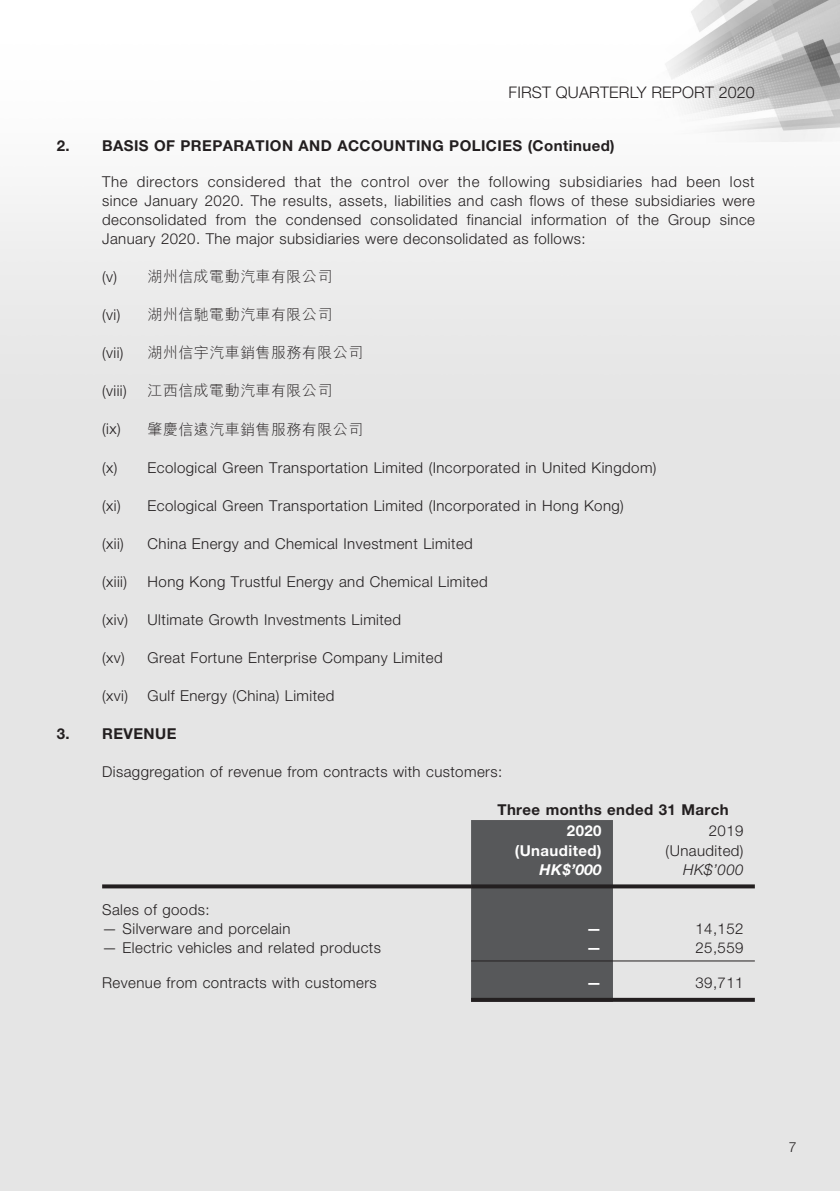
<style>
.page{position:relative;width:840px;height:1191px;background:#fff}
.page>*{position:absolute;margin:0;border:0;box-sizing:border-box;transform-origin:0 0}
.t1{font:300 16px "Helvetica Neue LT Std";letter-spacing:.01em;color:#231f20}
._06_Notes{font:300 15px/19px "Helvetica Neue LT Std";letter-spacing:.03em;color:#231f20;text-align:justify}
._51_N_Table_txt{font:300 15px "Helvetica Neue LT Std";letter-spacing:.03em;color:#231f20}
._06_Notes-2{font:300 15px "M Hei HK";letter-spacing:.03em;color:#231f20}
._06_Notes-3{font:700 15px "Helvetica Neue LT Std";letter-spacing:.03em;color:#231f20}
._51_N_Table_txt-2{font:700 15px "Helvetica Neue LT Std";letter-spacing:.03em;color:#231f20}
._51_N_Table_txt-3{font:700 15px "Helvetica Neue LT Std";letter-spacing:.03em;color:#fff}
._51_N_Table_txt-4{font:italic 700 15px "Helvetica Neue LT Std";color:#fff}
._51_N_Table_txt-5{font:italic 300 15px "Helvetica Neue LT Std";color:#231f20}
.t2{font:300 14px "Helvetica Neue LT Std";color:#231f20}
.s1{font-family:"Helvetica Neue LT Std"}
</style>
<div class="page">
<img style="left:1px;top:0;width:838px;height:1191px">
<div style="left:471px;top:820px;width:141px;height:177px;background:#57585a"></div>
<svg style="left:102px;top:884px;width:369px;height:4px"></svg>
<svg style="left:471px;top:884px;width:141px;height:4px"></svg>
<svg style="left:612px;top:884px;width:142px;height:4px"></svg>
<hr style="left:471px;top:960px;width:141px;height:1px;background:#231f20">
<hr style="left:612px;top:960px;width:142px;height:1px;background:#231f20">
<svg style="left:471px;top:997px;width:141px;height:4px"></svg>
<svg style="left:612px;top:997px;width:142px;height:4px"></svg>
<p class="t1" style="left:508px;top:83px;width:247px">FIRST QUARTERLY REPORT 2020</p>
<p class="_06_Notes-3" style="left:57px;top:137px;width:559px">2. BASIS OF PREPARATION AND ACCOUNTING POLICIES (Continued)</p>
<p class="_06_Notes" style="left:102px;top:172px;width:654px">The directors considered that the control over the following subsidiaries had been lost since January 2020. The results, assets, liabilities and cash flows of these subsidiaries were deconsolidated from the condensed consolidated financial information of the Group since January 2020. The major subsidiaries were deconsolidated as follows:</p>
<p class="_06_Notes-2" style="left:102px;top:269px;width:231px"><span class="s1">(v)</span> 湖州信成電動汽車有限公司</p>
<p class="_06_Notes-2" style="left:102px;top:307px;width:231px"><span class="s1">(vi)</span> 湖州信馳電動汽車有限公司</p>
<p class="_06_Notes" style="left:102px;top:343px;width:23px">(vii)</p>
<p class="_06_Notes-2" style="left:147px;top:345px;width:217px">湖州信宇汽車銷售服務有限公司</p>
<p class="_06_Notes" style="left:102px;top:381px;width:26px">(viii)</p>
<p class="_06_Notes-2" style="left:147px;top:383px;width:186px">江西信成電動汽車有限公司</p>
<p class="_06_Notes-2" style="left:102px;top:421px;width:262px"><span class="s1">(ix)</span> 肇慶信遠汽車銷售服務有限公司</p>
<p class="_06_Notes" style="left:102px;top:457px;width:555px">(x) Ecological Green Transportation Limited (Incorporated in United Kingdom)</p>
<p class="_06_Notes" style="left:102px;top:495px;width:523px">(xi) Ecological Green Transportation Limited (Incorporated in Hong Kong)</p>
<p class="_06_Notes" style="left:102px;top:533px;width:23px">(xii)</p>
<p class="_06_Notes" style="left:147px;top:533px;width:326px">China Energy and Chemical Investment Limited</p>
<p class="_06_Notes" style="left:102px;top:571px;width:26px">(xiii)</p>
<p class="_06_Notes" style="left:147px;top:571px;width:341px">Hong Kong Trustful Energy and Chemical Limited</p>
<p class="_06_Notes" style="left:102px;top:609px;width:27px">(xiv)</p>
<p class="_06_Notes" style="left:147px;top:609px;width:255px">Ultimate Growth Investments Limited</p>
<p class="_06_Notes" style="left:102px;top:647px;width:342px">(xv) Great Fortune Enterprise Company Limited</p>
<p class="_06_Notes" style="left:102px;top:685px;width:27px">(xvi)</p>
<p class="_06_Notes" style="left:147px;top:685px;width:188px">Gulf Energy (China) Limited</p>
<p class="_06_Notes-3" style="left:57px;top:724px;width:121px">3. REVENUE</p>
<p class="_06_Notes" style="left:102px;top:761px;width:401px">Disaggregation of revenue from contracts with customers:</p>
<p class="_51_N_Table_txt-2" style="left:497px;top:800px;width:232px">Three months ended 31 March</p>
<p class="_51_N_Table_txt-3" style="left:566px;top:822px;width:36px">2020</p>
<p class="_51_N_Table_txt" style="left:708px;top:822px;width:36px">2019</p>
<p class="_51_N_Table_txt-3" style="left:514px;top:841px;width:88px">(Unaudited)</p>
<p class="_51_N_Table_txt" style="left:665px;top:841px;width:79px">(Unaudited)</p>
<p class="_51_N_Table_txt-4" style="left:539px;top:860px;width:63px">HK$’000</p>
<p class="_51_N_Table_txt-5" style="left:682px;top:860px;width:62px">HK$’000</p>
<p class="_51_N_Table_txt" style="left:102px;top:900px;width:109px">Sales of goods:</p>
<p class="_51_N_Table_txt" style="left:102px;top:919px;width:190px">— Silverware and porcelain</p>
<p class="_51_N_Table_txt-3" style="left:586px;top:919px;width:16px">—</p>
<p class="_51_N_Table_txt" style="left:695px;top:919px;width:49px">14,152</p>
<p class="_51_N_Table_txt" style="left:102px;top:938px;width:280px">— Electric vehicles and related products</p>
<p class="_51_N_Table_txt-3" style="left:586px;top:938px;width:16px">—</p>
<p class="_51_N_Table_txt" style="left:695px;top:938px;width:49px">25,559</p>
<p class="_51_N_Table_txt" style="left:102px;top:973px;width:276px">Revenue from contracts with customers</p>
<p class="_51_N_Table_txt-3" style="left:586px;top:973px;width:16px">—</p>
<p class="_51_N_Table_txt" style="left:695px;top:973px;width:49px">39,711</p>
<p class="t2" style="left:788px;top:1138px;width:9px">7</p>
</div>
